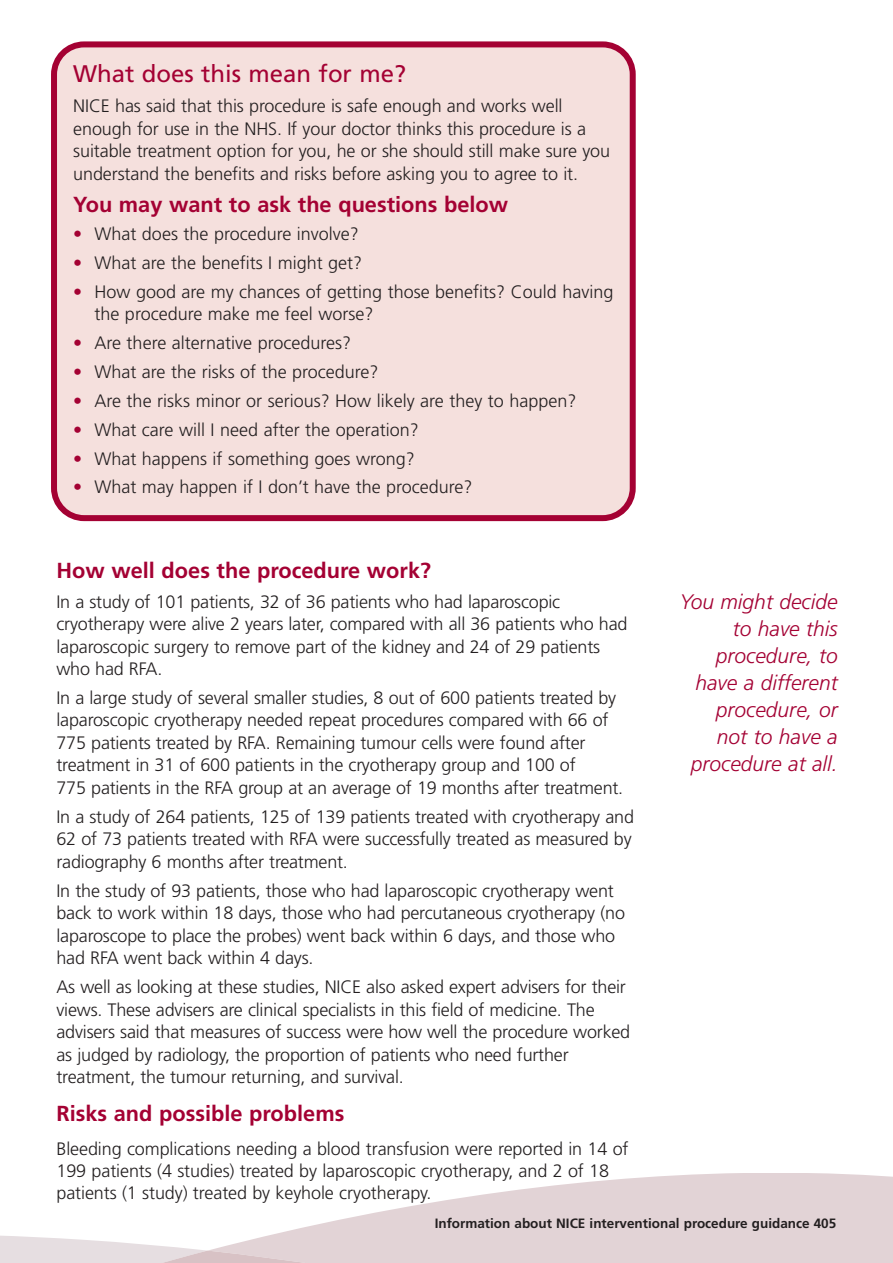
<style>
.page{position:relative;width:893px;height:1263px;background:#fff}
.page>*{position:absolute;margin:0;border:0;box-sizing:border-box;transform-origin:0 0}
.t1{font:24px "Frutiger";color:#a40133}
.t2{font:700 21.75px "Frutiger";color:#a40133}
.t3{font:italic 300 21px/27px "Frutiger";color:#a40133;text-align:right}
.t4{font:300 18px/22.5px "Frutiger";letter-spacing:-.01em;color:#231f20}
.t5{font:700 13.5px "Frutiger";color:#231f20}
.s1{color:#a40133}
</style>
<div class="page">
<svg style="left:276px;top:1173px;width:617px;height:61px;fill:#e2d3d6"></svg>
<svg style="left:0;top:1234px;width:893px;height:29px;background:#e4d7da"></svg>
<div style="left:51px;top:41px;width:585px;height:480px;background:#f5e0dd"></div>
<h1 class="t1" style="left:73px;top:64px;width:334px">What does this mean for me?</h1>
<p class="t4" style="left:73px;top:96px;width:538px">NICE has said that this procedure is safe enough and works well enough for use in the NHS. If your doctor thinks this procedure is a suitable treatment option for you, he or she should still make sure you understand the benefits and risks before asking you to agree to it.</p>
<p class="t2" style="left:73px;top:195px;width:436px">You may want to ask the questions below</p>
<p class="t4" style="left:73px;top:224px;width:287px"><span class="s1">•</span> What does the procedure involve?</p>
<p class="t4" style="left:73px;top:253px;width:290px"><span class="s1">•</span> What are the benefits I might get?</p>
<p class="t4" style="left:94px;top:281px;width:520px;text-indent:-21px"><span class="s1">•</span> How good are my chances of getting those benefits? Could having the procedure make me feel worse?</p>
<p class="t4" style="left:73px;top:333px;width:279px"><span class="s1">•</span> Are there alternative procedures?</p>
<p class="t4" style="left:73px;top:362px;width:307px"><span class="s1">•</span> What are the risks of the procedure?</p>
<p class="t4" style="left:73px;top:391px;width:505px"><span class="s1">•</span> Are the risks minor or serious? How likely are they to happen?</p>
<p class="t4" style="left:73px;top:419px;width:347px"><span class="s1">•</span> What care will I need after the operation?</p>
<p class="t4" style="left:73px;top:448px;width:343px"><span class="s1">•</span> What happens if something goes wrong?</p>
<p class="t4" style="left:73px;top:477px;width:401px"><span class="s1">•</span> What may happen if I don’t have the procedure?</p>
<p class="t2" style="left:56px;top:561px;width:376px">How well does the procedure work?</p>
<p class="t4" style="left:56px;top:591px;width:572px">In a study of 101 patients, 32 of 36 patients who had laparoscopic cryotherapy were alive 2 years later, compared with all 36 patients who had laparoscopic surgery to remove part of the kidney and 24 of 29 patients who had RFA.</p>
<p class="t4" style="left:56px;top:688px;width:568px">In a large study of several smaller studies, 8 out of 600 patients treated by laparoscopic cryotherapy needed repeat procedures compared with 66 of 775 patients treated by RFA. Remaining tumour cells were found after treatment in 31 of 600 patients in the cryotherapy group and 100 of<br>775 patients in the RFA group at an average of 19 months after treatment.</p>
<p class="t4" style="left:56px;top:807px;width:579px">In a study of 264 patients, 125 of 139 patients treated with cryotherapy and<br>62 of 73 patients treated with RFA were successfully treated as measured by radiography 6 months after treatment.</p>
<p class="t4" style="left:56px;top:880px;width:570px">In the study of 93 patients, those who had laparoscopic cryotherapy went back to work within 18 days, those who had percutaneous cryotherapy (no laparoscope to place the probes) went back within 6 days, and those who had RFA went back within 4 days.</p>
<p class="t4" style="left:56px;top:977px;width:575px">As well as looking at these studies, NICE also asked expert advisers for their views. These advisers are clinical specialists in this field of medicine. The advisers said that measures of success were how well the procedure worked as judged by radiology, the proportion of patients who need further treatment, the tumour returning, and survival.</p>
<p class="t2" style="left:56px;top:1105px;width:289px">Risks and possible problems</p>
<p class="t4" style="left:56px;top:1139px;width:574px;line-height:21.8px">Bleeding complications needing a blood transfusion were reported in 14 of<br>199 patients (4 studies) treated by laparoscopic cryotherapy, and 2 of 18 patients (1 study) treated by keyhole cryotherapy.</p>
<p class="t3" style="left:680px;top:590px;width:160px">You might decide to have this procedure, to have a different procedure, or<br>not to have a procedure at all.</p>
<p class="t5" style="left:435px;top:1218px;width:403px">Information about NICE interventional procedure guidance 405</p>
</div>
